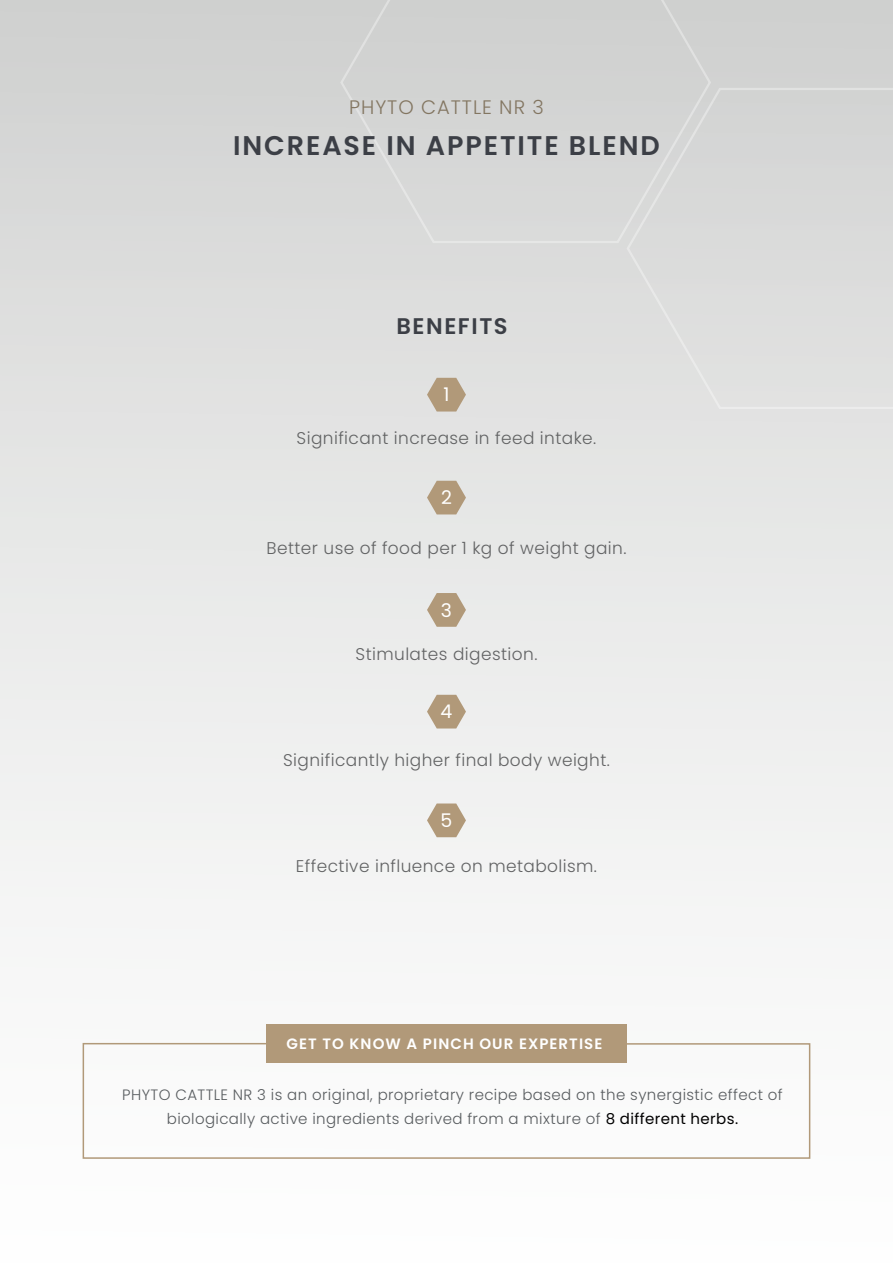
<style>
.page{position:relative;width:893px;height:1263px;background:#fff}
.page>*{position:absolute;margin:0;border:0;box-sizing:border-box;transform-origin:0 0}
.t1{font:600 27px "Poppins";letter-spacing:.07em;color:#3c3f46}
.t2{font:600 22.65px "Poppins";letter-spacing:.07em;color:#3c3f46}
.t3{font:300 19.5px "Poppins";letter-spacing:.05em;color:#837661}
.t4{font:18.9px "Poppins";color:#fff}
.t5{font:300 16.95px "Poppins";letter-spacing:.025em;color:#626364}
.t6{font:300 15px/24px "Poppins";letter-spacing:.025em;color:#585c5f;text-align:center}
.t7{font:600 15px "Poppins";letter-spacing:.07em;color:#fff}
.s1{font-weight:400;color:#000}
</style>
<div class="page">
<div style="left:0;top:0;width:893px;height:1263px;background:linear-gradient(to bottom,#d1d2d1,#fff)"></div>
<svg style="left:427px;top:378px;width:39px;height:33px"></svg>
<svg style="left:427px;top:481px;width:39px;height:33px"></svg>
<svg style="left:427px;top:593px;width:39px;height:34px"></svg>
<svg style="left:427px;top:695px;width:39px;height:33px"></svg>
<svg style="left:427px;top:803px;width:39px;height:34px"></svg>
<div style="left:339px;top:0;width:373px;height:244px;background:#d3d4d4"></div>
<div style="left:625px;top:86px;width:268px;height:324px;background:#dbdbdb"></div>
<svg style="left:82px;top:1042px;width:729px;height:117px"></svg>
<div style="left:266px;top:1024px;width:361px;height:39px;background:#b19979"></div>
<p class="t3" style="left:349px;top:96px;width:196px">PHYTO CATTLE NR 3</p>
<h1 class="t1" style="left:233px;top:130px;width:428px">INCREASE IN APPETITE BLEND</h1>
<h2 class="t2" style="left:396px;top:313px;width:113px">BENEFITS</h2>
<p class="t4" style="left:443px;top:384px;width:8px">1</p>
<p class="t5" style="left:297px;top:428px;width:301px">Significant increase in feed intake.</p>
<p class="t4" style="left:441px;top:487px;width:12px">2</p>
<p class="t5" style="left:266px;top:538px;width:361px">Better use of food per 1 kg of weight gain.</p>
<p class="t4" style="left:441px;top:599px;width:13px">3</p>
<p class="t5" style="left:356px;top:644px;width:183px">Stimulates digestion.</p>
<p class="t4" style="left:441px;top:701px;width:13px">4</p>
<p class="t5" style="left:283px;top:750px;width:328px">Significantly higher final body weight.</p>
<p class="t4" style="left:441px;top:809px;width:13px">5</p>
<p class="t5" style="left:296px;top:856px;width:303px">Effective influence on metabolism.</p>
<p class="t7" style="left:287px;top:1035px;width:317px">GET TO KNOW A PINCH OUR EXPERTISE</p>
<p class="t6" style="left:122px;top:1082px;width:662px">PHYTO CATTLE NR 3 is an original, proprietary recipe based on the synergistic effect of biologically active ingredients derived from a mixture of <span class="s1">8 different herbs.</span></p>
</div>
